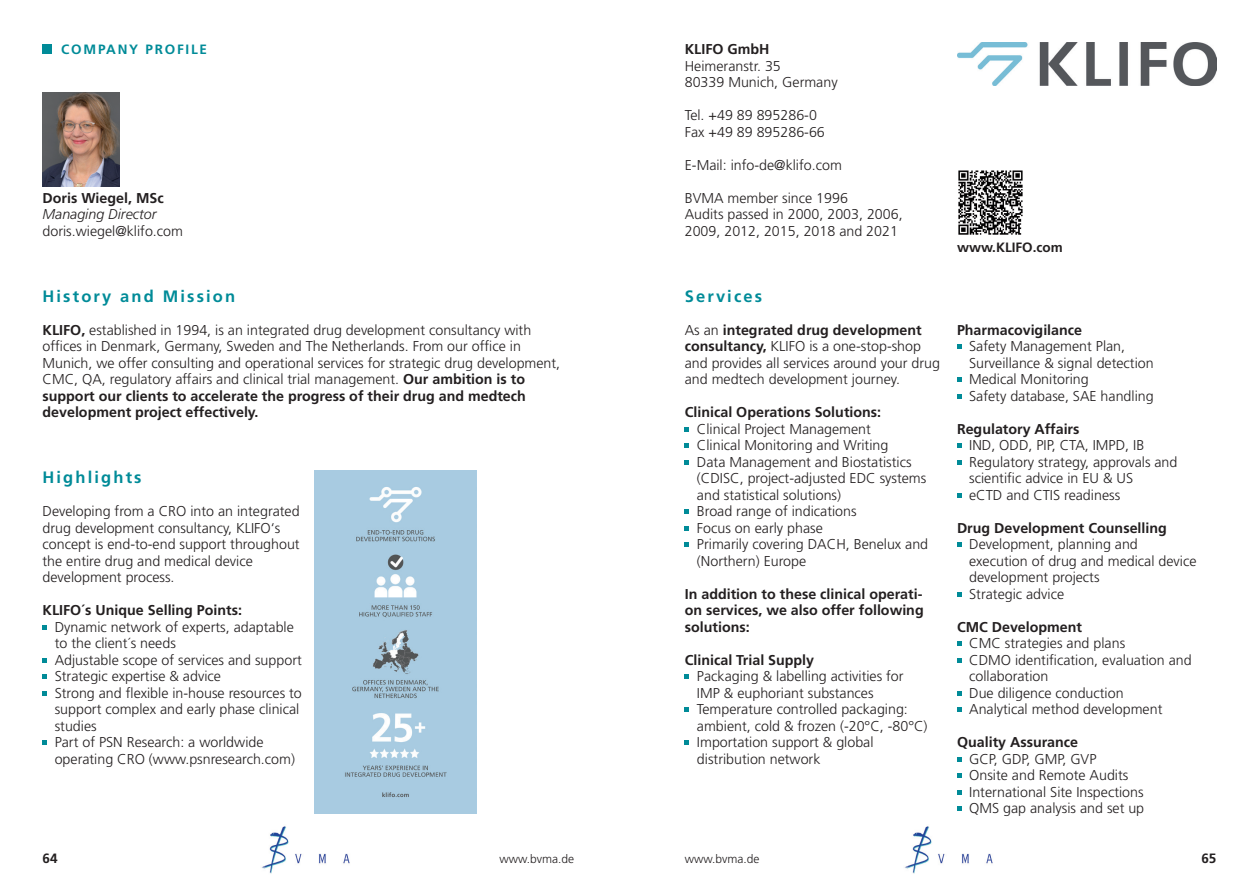
<style>
.page{position:relative;width:1259px;height:893px;background:#fff}
.page>*{position:absolute;margin:0;border:0;box-sizing:border-box;transform-origin:0 0}
.t1{font:700 16.5px "Frutiger";letter-spacing:.13em;color:#008b98}
.t2{font:300 14.25px/16.5px "Frutiger";color:#231f20}
.t3{font:700 14.25px/16.5px "Frutiger";color:#231f20;text-align:justify}
.t4{font:italic 300 14.25px "Frutiger";color:#231f20}
.t5{font:700 13.5px "Frutiger";color:#231f20}
.t6{font:700 13.5px "Frutiger";letter-spacing:.13em;color:#008b98}
.t7{font:300 12px "Frutiger";color:#231f20}
.s1{font-weight:700}
</style>
<div class="page">
<div style="left:43px;top:45px;width:9px;height:9px;background:#008b98"></div>
<img style="left:261px;top:826px;width:89px;height:48px">
<img style="left:904px;top:826px;width:89px;height:48px">
<img style="left:957px;top:43px;width:259px;height:43px">
<img style="left:958px;top:170px;width:65px;height:65px">
<svg style="left:685px;top:427px;width:4px;height:4px"></svg>
<svg style="left:685px;top:443px;width:4px;height:5px"></svg>
<svg style="left:685px;top:460px;width:4px;height:4px"></svg>
<svg style="left:685px;top:509px;width:4px;height:5px"></svg>
<svg style="left:685px;top:526px;width:4px;height:4px"></svg>
<svg style="left:685px;top:542px;width:4px;height:5px"></svg>
<svg style="left:685px;top:674px;width:4px;height:5px"></svg>
<svg style="left:685px;top:707px;width:4px;height:5px"></svg>
<svg style="left:685px;top:740px;width:4px;height:5px"></svg>
<svg style="left:957px;top:344px;width:4px;height:5px"></svg>
<svg style="left:957px;top:377px;width:4px;height:5px"></svg>
<svg style="left:957px;top:394px;width:4px;height:4px"></svg>
<svg style="left:957px;top:443px;width:4px;height:5px"></svg>
<svg style="left:957px;top:460px;width:4px;height:4px"></svg>
<svg style="left:957px;top:493px;width:4px;height:4px"></svg>
<svg style="left:957px;top:542px;width:4px;height:5px"></svg>
<svg style="left:957px;top:592px;width:4px;height:4px"></svg>
<svg style="left:957px;top:641px;width:4px;height:5px"></svg>
<svg style="left:957px;top:658px;width:4px;height:4px"></svg>
<svg style="left:957px;top:691px;width:4px;height:4px"></svg>
<svg style="left:957px;top:707px;width:4px;height:5px"></svg>
<svg style="left:957px;top:757px;width:4px;height:4px"></svg>
<svg style="left:957px;top:773px;width:4px;height:5px"></svg>
<svg style="left:957px;top:790px;width:4px;height:4px"></svg>
<svg style="left:957px;top:806px;width:4px;height:5px"></svg>
<img style="left:315px;top:471px;width:161px;height:342px">
<svg style="left:43px;top:625px;width:4px;height:4px"></svg>
<svg style="left:43px;top:658px;width:4px;height:4px"></svg>
<svg style="left:43px;top:674px;width:4px;height:5px"></svg>
<svg style="left:43px;top:691px;width:4px;height:4px"></svg>
<svg style="left:43px;top:740px;width:4px;height:5px"></svg>
<img style="left:43px;top:92px;width:76px;height:94px">
<p class="t6" style="left:61px;top:41px;width:147px">Company Profile</p>
<p class="t3" style="left:43px;top:189px;width:123px">Doris Wiegel, MSc</p>
<p class="t4" style="left:43px;top:206px;width:116px">Managing Director</p>
<p class="t2" style="left:43px;top:222px;width:142px">doris.wiegel@klifo.com</p>
<p class="t3" style="left:685px;top:41px;width:86px">KLIFO GmbH</p>
<p class="t2" style="left:685px;top:57px;width:154px">Heimeranstr. 35<br>80339 Munich, Germany</p>
<p class="t2" style="left:685px;top:107px;width:142px">Tel. +49 89 895286-0<br>Fax +49 89 895286-66</p>
<p class="t2" style="left:685px;top:156px;width:159px">E-Mail: info-de@klifo.com</p>
<p class="t2" style="left:685px;top:189px;width:219px">BVMA member since 1996<br>Audits passed in 2000, 2003, 2006,<br>2009, 2012, 2015, 2018 and 2021</p>
<p class="t1" style="left:43px;top:286px;width:194px">History and Mission</p>
<p class="t1" style="left:685px;top:286px;width:79px">Services</p>
<p class="t2" style="left:43px;top:321px;width:519px"><span class="s1">KLIFO,</span> established in 1994, is an integrated drug development consultancy with offices in Denmark, Germany, Sweden and The Netherlands. From our office in Munich, we offer consulting and operational services for strategic drug development, CMC, QA, regulatory affairs and clinical trial management. <span class="s1">Our ambition is to support our clients to accelerate the progress of their drug and medtech development project effectively.</span></p>
<p class="t1" style="left:43px;top:468px;width:101px">Highlights</p>
<p class="t2" style="left:43px;top:503px;width:259px">Developing from a CRO into an integrated drug development consultancy, KLIFO‘s concept is end-to-end support throughout the entire drug and medical device development process.</p>
<p class="t3" style="left:43px;top:602px;width:201px">KLIFO´s Unique Selling Points:</p>
<p class="t2" style="left:55px;top:618px;width:249px">Dynamic network of experts, adaptable to the client´s needs<br>Adjustable scope of services and support<br>Strategic expertise &amp; advice<br>Strong and flexible in-house resources to support complex and early phase clinical studies<br>Part of PSN Research: a worldwide operating CRO (www.psnresearch.com)</p>
<p class="t2" style="left:685px;top:321px;width:257px">As an <span class="s1">integrated drug development consultancy,</span> KLIFO is a one-stop-shop and provides all services around your drug and medtech development journey.</p>
<p class="t3" style="left:685px;top:404px;width:198px">Clinical Operations Solutions:</p>
<p class="t2" style="left:697px;top:420px;width:233px">Clinical Project Management<br>Clinical Monitoring and Writing<br>Data Management and Biostatistics (CDISC, project-adjusted EDC systems and statistical solutions)<br>Broad range of indications<br>Focus on early phase<br>Primarily covering DACH, Benelux and (Northern) Europe</p>
<p class="t3" style="left:685px;top:585px;width:240px">In addition to these clinical operati&shy;on services, we also offer following solutions:</p>
<p class="t3" style="left:685px;top:651px;width:131px">Clinical Trial Supply</p>
<p class="t2" style="left:697px;top:668px;width:232px">Packaging &amp; labelling activities for<br>IMP &amp; euphoriant substances<br>Temperature controlled packaging: ambient, cold &amp; frozen (-20°C, -80°C)<br>Importation support &amp; global distribution network</p>
<p class="t5" style="left:957px;top:239px;width:107px">www.KLIFO.com</p>
<p class="t3" style="left:957px;top:321px;width:127px">Pharmacovigilance</p>
<p class="t2" style="left:969px;top:338px;width:186px">Safety Management Plan,<br>Surveillance &amp; signal detection<br>Medical Monitoring<br>Safety database, SAE handling</p>
<p class="t3" style="left:957px;top:420px;width:124px">Regulatory Affairs</p>
<p class="t2" style="left:969px;top:437px;width:210px">IND, ODD, PIP, CTA, IMPD, IB<br>Regulatory strategy, approvals and scientific advice in EU &amp; US<br>eCTD and CTIS readiness</p>
<p class="t3" style="left:957px;top:519px;width:211px">Drug Development Counselling</p>
<p class="t2" style="left:969px;top:536px;width:229px">Development, planning and execution of drug and medical device development projects<br>Strategic advice</p>
<p class="t3" style="left:957px;top:618px;width:127px">CMC Development</p>
<p class="t2" style="left:969px;top:635px;width:224px">CMC strategies and plans<br>CDMO identification, evaluation and collaboration<br>Due diligence conduction<br>Analytical method development</p>
<p class="t3" style="left:957px;top:734px;width:123px">Quality Assurance</p>
<p class="t2" style="left:969px;top:750px;width:177px">GCP, GDP, GMP, GVP<br>Onsite and Remote Audits<br>International Site Inspections<br>QMS gap analysis and set up</p>
<p class="t5" style="left:43px;top:850px;width:17px">64</p>
<p class="t7" style="left:499px;top:852px;width:76px">www.bvma.de</p>
<p class="t7" style="left:685px;top:852px;width:76px">www.bvma.de</p>
<p class="t5" style="left:1201px;top:850px;width:17px">65</p>
</div>
